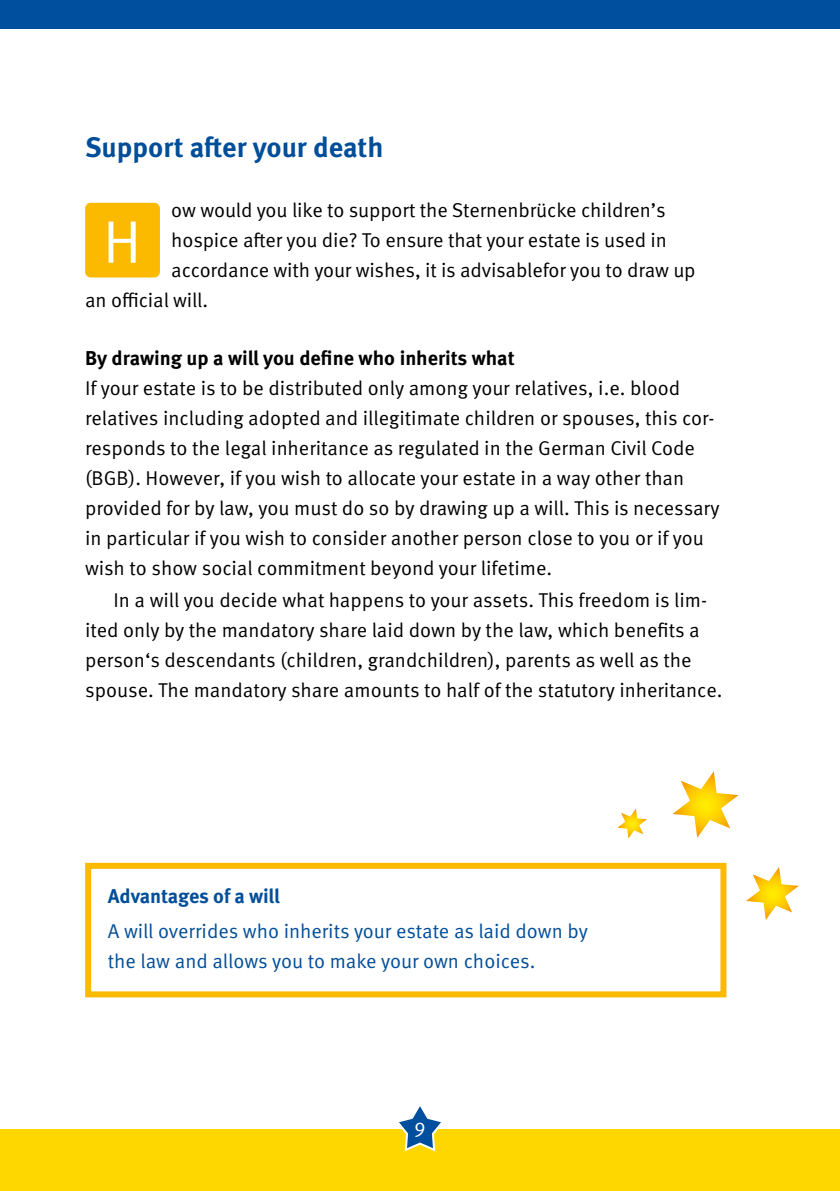
<style>
.page{position:relative;width:840px;height:1191px;background:#fff}
.page>*{position:absolute;margin:0;border:0;box-sizing:border-box;transform-origin:0 0}
.t1{font:60px "Meta Pro Norm";color:#fff}
.t2{font:700 28px "Meta Pro";color:#004e99}
.t3{font:20px/30px "Meta Pro Norm";letter-spacing:-.005em;color:#000}
.t4{font:20px/30px "Meta Pro Norm";letter-spacing:-.005em;color:#004e99}
.t5{font:700 20px "Meta Pro";color:#000}
.t6{font:700 20px "Meta Pro";letter-spacing:-.01em;color:#004e99}
.t7{font:20px "Meta Pro Norm";color:#fff}
</style>
<div class="page">
<div style="left:85px;top:863px;width:641px;height:134px;border:6px solid #fbb900"></div>
<div style="left:85px;top:203px;width:75px;height:74px;background:#fbb900;border-radius:6px"></div>
<svg style="left:672px;top:771px;width:66px;height:66px"></svg>
<svg style="left:746px;top:867px;width:52px;height:53px"></svg>
<svg style="left:617px;top:808px;width:29px;height:30px"></svg>
<div style="left:0;top:1129px;width:839px;height:62px;background:#ffd700"></div>
<svg style="left:399px;top:1106px;width:42px;height:46px"></svg>
<div style="left:0;top:0;width:839px;height:28px;background:#004e9e"></div>
<h2 class="t2" style="left:85px;top:125px;width:300px">Support after your death</h2>
<p class="t3" style="left:171px;top:194px;width:496px">ow would you like to support the Sternenbrücke children’s</p>
<p class="t3" style="left:171px;top:224px;width:497px">hospice after you die? To ensure that your estate is used in</p>
<p class="t3" style="left:171px;top:254px;width:525px">accordance with your wishes, it is advisablefor you to draw up</p>
<p class="t3" style="left:85px;top:284px;width:121px">an official will.</p>
<h1 class="t1" style="left:103px;top:197px;width:40px">H</h1>
<p class="t5" style="left:85px;top:342px;width:431px">By drawing up a will you define who inherits what</p>
<p class="t3" style="left:85px;top:371px;width:635px">If your estate is to be distributed only among your relatives, i.e. blood relatives including adopted and illegitimate children or spouses, this cor&shy;responds to the legal inheritance as regulated in the German Civil Code (BGB). However, if you wish to allocate your estate in a way other than provided for by law, you must do so by drawing up a will. This is necessary in particular if you wish to consider another person close to you or if you wish to show social commitment beyond your lifetime.</p>
<p class="t3" style="left:85px;top:584px;width:635px;text-indent:28px">In a will you decide what happens to your assets. This freedom is lim&shy;ited only by the mandatory share laid down by the law, which benefits a person‘s descendants (children, grandchildren), parents as well as the spouse. The mandatory share amounts to half of the statutory inheritance.</p>
<p class="t6" style="left:108px;top:880px;width:173px">Advantages of a will</p>
<p class="t4" style="left:108px;top:915px;width:481px">A will overrides who inherits your estate as laid down by the law and allows you to make your own choices.</p>
<p class="t7" style="left:414px;top:1114px;width:13px">9</p>
</div>
